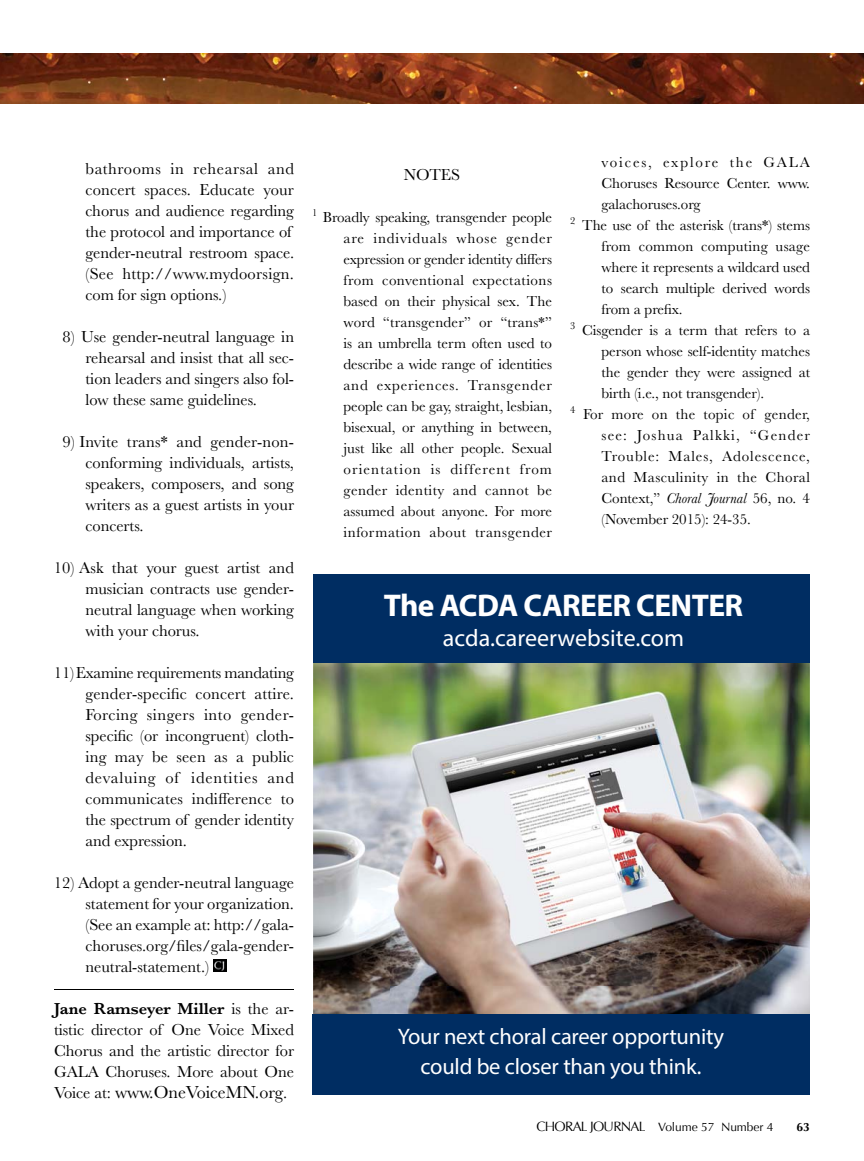
<style>
.page{position:relative;width:864px;height:1161px;background:#fff}
.page>*{position:absolute;margin:0;border:0;box-sizing:border-box;transform-origin:0 0}
.t1{font:700 31.5px "Myriad Pro";letter-spacing:-.02em;color:#fff}
.t2{font:24px "Myriad Pro";color:#fff}
.t3{font:22.5px/30px "Myriad Pro";letter-spacing:-.01em;color:#fff;text-align:center}
.t4{font:18px "Baskerville";color:#000}
.t5{font:16.5px/21px "Baskerville";color:#000;text-align:justify}
.t6{font:15px/21px "Baskerville";color:#000;text-align:justify}
.t7{font:15px "Baskerville";letter-spacing:.02em;color:#000}
.t8{font:15px "Baskerville";letter-spacing:.06em;color:#000}
.t9{font:15px "Baskerville";letter-spacing:.03em;color:#000}
.t10{font:15px "Baskerville";letter-spacing:.08em;color:#000}
.t11{font:15px "Baskerville";letter-spacing:.125em;color:#000}
.t12{font:12px "Optima";letter-spacing:-.005em;color:#000}
.t13{font:700 12px "Optima";color:#000}
.s1{font-weight:600}
.s2{font-size:16.5px}
.s3{font-style:italic}
.s4{font-size:13.5px}
</style>
<div class="page">
<hr style="left:54px;top:989px;width:240px;height:1px;background:#000">
<svg style="left:213px;top:959px;width:13px;height:13px"></svg>
<img style="left:0;top:54px;width:864px;height:50px">
<img style="left:313px;top:662px;width:497px;height:352px">
<img style="left:390px;top:746px;width:420px;height:268px">
<div style="left:313px;top:574px;width:497px;height:88px;background:#002d62"></div>
<div style="left:312px;top:1014px;width:498px;height:81px;background:#002d62"></div>
<p class="t5" style="left:86px;top:158px;width:210px;text-align:left">bathrooms in rehearsal and concert spaces. Educate your chorus and audience regarding the protocol and importance of gender-neutral restroom space. (See http://www.mydoorsign. com for sign options.)</p>
<p class="t5" style="left:86px;top:326px;width:210px;text-indent:-23px">8) Use gender-neutral language in rehearsal and insist that all sec&shy;tion leaders and singers also fol&shy;low these same guidelines.</p>
<p class="t5" style="left:86px;top:431px;width:210px;text-indent:-23px">9) Invite trans* and gender-non&shy;conforming individuals, artists, speakers, composers, and song writers as a guest artists in your concerts.</p>
<p class="t5" style="left:86px;top:557px;width:210px;text-indent:-32px">10) Ask that your guest artist and musician contracts use gender&shy;neutral language when working with your chorus.</p>
<p class="t5" style="left:85px;top:662px;width:210px;text-indent:-31px">11) Examine requirements mandating gender-specific concert attire.<br>Forcing singers into gender&shy;specific (or incongruent) cloth&shy;ing may be seen as a public devaluing of identities and communicates indifference to the spectrum of gender identity and expression.</p>
<p class="t5" style="left:85px;top:872px;width:210px;text-indent:-32px">12) Adopt a gender-neutral language statement for your organization. (See an example at: http://gala&shy;choruses.org/files/gala-gender&shy;neutral-statement.)</p>
<p class="t5" style="left:54px;top:998px;width:242px"><span class="s1">Jane Ramseyer Miller</span> is the ar&shy;tistic director of One Voice Mixed Chorus and the artistic director for GALA Choruses. More about One</p>
<p class="t4" style="left:54px;top:1082px;width:235px"><span class="s2">Voice at:</span> www.OneVoiceMN.org<span class="s2">.</span></p>
<p class="t5" style="left:404px;top:164px;width:58px">NOTES</p>
<p class="t6" style="left:343px;top:206px;width:210px;text-indent:-31px"><sup>1</sup> Broadly speaking, transgender people are individuals whose gender expression or gender identity differs from conventional expectations based on their physical sex. The word “transgender” or “trans*” is an umbrella term often used to describe a wide range of identities and experiences. Transgender people can be gay, straight, lesbian, bisexual, or anything in between, just like all other people. Sexual orientation is different from gender identity and cannot be assumed about anyone. For more information about transgender</p>
<p class="t11" style="left:602px;top:154px;width:210px">voices, explore the GALA</p>
<p class="t6" style="left:602px;top:173px;width:210px">Choruses Resource Center. www.</p>
<p class="t6" style="left:602px;top:194px;width:101px">galachoruses.org</p>
<p class="t6" style="left:570px;top:215px;width:242px"><sup>2</sup> The use of the asterisk (trans*) stems</p>
<p class="t6" style="left:602px;top:236px;width:210px">from common computing usage</p>
<p class="t6" style="left:602px;top:257px;width:210px">where it represents a wildcard used</p>
<p class="t6" style="left:602px;top:278px;width:210px">to search multiple derived words</p>
<p class="t6" style="left:602px;top:299px;width:83px">from a prefix.</p>
<p class="t6" style="left:570px;top:320px;width:242px"><sup>3</sup> Cisgender is a term that refers to a</p>
<p class="t6" style="left:602px;top:341px;width:210px">person whose self-identity matches</p>
<p class="t6" style="left:602px;top:362px;width:210px">the gender they were assigned at</p>
<p class="t6" style="left:602px;top:383px;width:164px">birth (i.e., not transgender).</p>
<p class="t7" style="left:570px;top:406px;width:242px"><sup>4</sup> For more on the topic of gender,</p>
<p class="t10" style="left:602px;top:427px;width:210px">see: Joshua Palkki, “Gender</p>
<p class="t8" style="left:602px;top:448px;width:210px">Trouble: Males, Adolescence,</p>
<p class="t9" style="left:602px;top:469px;width:210px">and Masculinity in the Choral</p>
<p class="t6" style="left:602px;top:488px;width:210px">Context,” <span class="s3">Choral Journal</span> 56, no. 4</p>
<p class="t6" style="left:601px;top:509px;width:151px">(November 2015): 24-35.</p>
<h1 class="t1" style="left:384px;top:594px;width:361px">The ACDA CAREER CENTER</h1>
<h2 class="t2" style="left:443px;top:629px;width:243px">acda.careerwebsite.com</h2>
<h3 class="t3" style="left:398px;top:1024px;width:328px">Your next choral career opportunity could be closer than you think.</h3>
<p class="t12" style="left:537px;top:1120px;width:238px"><span class="s4">CHORAL JOURNAL</span> Volume 57 Number 4</p>
<p class="t13" style="left:797px;top:1120px;width:15px">63</p>
</div>
